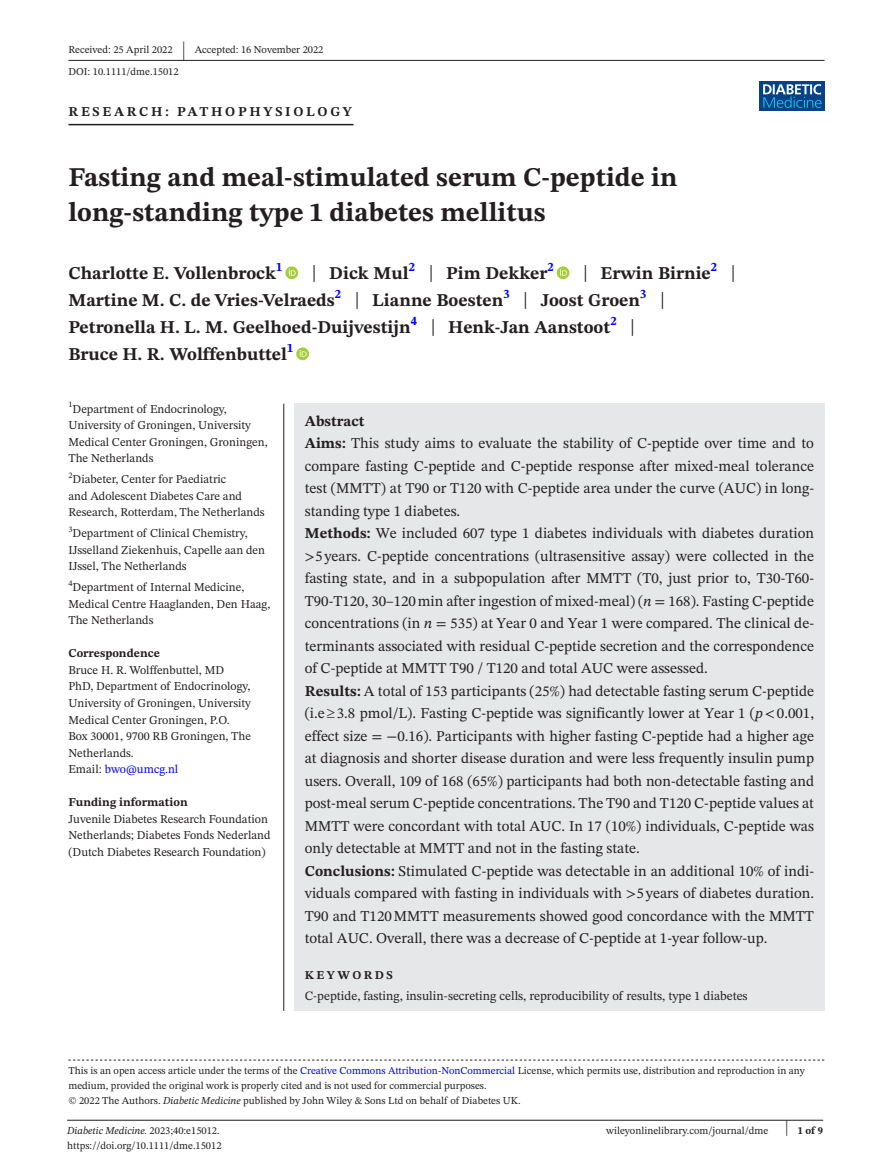
<style>
.page{position:relative;width:893px;height:1174px;background:#fff}
.page>*{position:absolute;margin:0;border:0;box-sizing:border-box;transform-origin:0 0}
.t1{font:700 27px/34.5px "STIX Two Text";color:#231f20}
.t2{font:25.65px "STIX Two Text";color:#231f20;scale:.49 1}
.t3{font:700 18px/27px "STIX Two Text";color:#231f20}
.t4{font:15px/22.5px "STIX Two Text";color:#231f20}
.t5{font:700 13.5px "STIX Two Text";letter-spacing:.2em;color:#231f20}
.t6{font:12.75px "STIX Two Text";color:#231f20}
.t7{font:12px/16.5px "STIX Two Text";color:#231f20}
.t8{font:700 12px "STIX Two Text";color:#231f20}
.t9{font:700 12px "STIX Two Text";letter-spacing:.2em;color:#231f20}
.t10{font:10.5px/15px "STIX Two Text";color:#231f20}
.t11{font:italic 10.5px "STIX Two Text";color:#231f20}
.t12{font:700 10.5px "STIX Two Text";color:#231f20}
.s1{font-weight:400;font-size:23.4px}
.s2{color:#00f}
.s3{font-weight:700}
.s4{font-family:"STIX"}
.s5{font-style:italic}
.s6{font-style:normal}
.s7{font-weight:400;font-size:22.2px}
</style>
<div class="page">
<hr style="left:67px;top:1119px;width:756px;height:1px;background:#231f20">
<div style="left:759px;top:81px;width:65px;height:30px;background:#054286"></div>
<svg style="left:763px;top:84px;width:59px;height:24px"></svg>
<hr style="left:68px;top:60px;width:756px;height:1px;background:#231f20">
<hr style="left:68px;top:124px;width:286px;height:1px;background:#231f20">
<svg style="left:285px;top:266px;width:13px;height:13px"></svg>
<svg style="left:289px;top:269px;width:7px;height:7px"></svg>
<div style="left:557px;top:266px;width:12px;height:13px;background:#a5cd39;border-radius:50%"></div>
<svg style="left:560px;top:269px;width:7px;height:7px"></svg>
<svg style="left:296px;top:347px;width:13px;height:13px"></svg>
<svg style="left:300px;top:350px;width:7px;height:7px"></svg>
<svg style="left:68px;top:1059px;width:756px;height:1px"></svg>
<div style="left:294px;top:404px;width:530px;height:607px;background:#e6e7e9"></div>
<hr style="left:283px;top:404px;width:1px;height:607px;background:#231f20">
<p class="t10" style="left:68px;top:42px;width:106px">Received: 25 April 2022</p>
<h2 class="t2" style="left:182px;top:32px;width:8px">|</h2>
<p class="t10" style="left:195px;top:42px;width:130px">Accepted: 16 November 2022</p>
<p class="t10" style="left:68px;top:64px;width:112px">DOI: 10.1111/dme.15012</p>
<p class="t5" style="left:68px;top:101px;width:285px">RESEARCH: PATHOPHYSIOLOGY</p>
<h1 class="t1" style="left:68px;top:161px;width:610px">Fasting and meal-stimulated serum C-peptide in long-standing type 1 diabetes mellitus</h1>
<p class="t3" style="left:68px;top:260px;width:215px">Charlotte E. Vollenbrock<sup>1</sup></p>
<p class="t3" style="left:312px;top:260px;width:243px"><span class="s1">|</span> Dick Mul<sup>2</sup> <span class="s1">|</span> Pim Dekker<sup>2</sup></p>
<p class="t3" style="left:68px;top:260px;width:669px;text-indent:515px"><span class="s1">|</span> Erwin Birnie<sup>2</sup> <span class="s1">| </span>Martine M. C. de Vries-Velraeds<sup>2</sup> <span class="s1">|</span> Lianne Boesten<sup>3</sup> <span class="s1">|</span> Joost Groen<sup>3</sup> <span class="s1">| </span>Petronella H. L. M. Geelhoed-Duijvestijn<sup>4</sup> <span class="s1">|</span> Henk-Jan Aanstoot<sup>2</sup> <span class="s1">|<br></span>Bruce H. R. Wolffenbuttel<sup>1</sup></p>
<p class="t7" style="left:68px;top:400px;width:201px"><sup>1</sup>Department of Endocrinology,<br>University of Groningen, University<br>Medical Center Groningen, Groningen,<br>The Netherlands</p>
<p class="t7" style="left:68px;top:471px;width:198px"><sup>2</sup>Diabeter, Center for Paediatric<br>and Adolescent Diabetes Care and<br>Research, Rotterdam, The Netherlands</p>
<p class="t7" style="left:68px;top:525px;width:198px"><sup>3</sup>Department of Clinical Chemistry,<br>IJsselland Ziekenhuis, Capelle aan den<br>IJssel, The Netherlands</p>
<p class="t7" style="left:68px;top:579px;width:203px"><sup>4</sup>Department of Internal Medicine,<br>Medical Centre Haaglanden, Den Haag,<br>The Netherlands</p>
<p class="t8" style="left:68px;top:645px;width:93px">Correspondence</p>
<p class="t7" style="left:68px;top:661px;width:184px">Bruce H. R. Wolffenbuttel, MD<br>PhD, Department of Endocrinology,<br>University of Groningen, University<br>Medical Center Groningen, P.O.<br>Box 30001, 9700 RB Groningen, The<br>Netherlands.<br>Email: <span class="s2">bwo@umcg.nl</span></p>
<p class="t8" style="left:68px;top:793px;width:121px">Funding information</p>
<p class="t7" style="left:68px;top:810px;width:204px">Juvenile Diabetes Research Foundation<br>Netherlands; Diabetes Fonds Nederland (Dutch Diabetes Research Foundation)</p>
<p class="t4" style="left:305px;top:409px;width:511px"><span class="s3">Abstract<br>Aims:</span> This study aims to evaluate the stability of C-peptide over time and to compare fasting C-peptide and C-peptide response after mixed-meal tolerance test (MMTT) at T90 or T120 with C-peptide area under the curve (AUC) in long&shy;standing type 1 diabetes.<br><span class="s3">Methods:</span> We included 607 type 1 diabetes individuals with diabetes duration <span class="s4">&gt;</span>5 years. C-peptide concentrations (ultrasensitive assay) were collected in the fasting state, and in a subpopulation after MMTT (T0, just prior to, T30-T60- T90-T120, 30–120min after ingestion of mixed-meal) (<span class="s5">n</span> <span class="s4">=</span> 168). Fasting C-peptide concentrations (in <span class="s5">n</span> <span class="s4">=</span> 535) at Year 0 and Year 1 were compared. The clinical de&shy;terminants associated with residual C-peptide secretion and the correspondence of C-peptide at MMTT T90 / T120 and total AUC were assessed.<br><span class="s3">Results:</span> A total of 153 participants (25%) had detectable fasting serum C-peptide (i.e≥3.8 pmol/L). Fasting C-peptide was significantly lower at Year 1 (<span class="s5">p</span><span class="s4">&lt;</span>0.001, effect size <span class="s4">=</span> −0.16). Participants with higher fasting C-peptide had a higher age at diagnosis and shorter disease duration and were less frequently insulin pump users. Overall, 109 of 168 (65%) participants had both non-detectable fasting and post-meal serum C-peptide concentrations. The T90 and T120 C-peptide values at MMTT were concordant with total AUC. In 17 (10%) individuals, C-peptide was only detectable at MMTT and not in the fasting state.<br><span class="s3">Conclusions:</span> Stimulated C-peptide was detectable in an additional 10% of indi&shy;viduals compared with fasting in individuals with <span class="s4">&gt;</span>5 years of diabetes duration.<br>T90 and T120MMTT measurements showed good concordance with the MMTT total AUC. Overall, there was a decrease of C-peptide at 1-year follow-up.</p>
<p class="t9" style="left:305px;top:966px;width:90px">KEYWORDS</p>
<p class="t6" style="left:305px;top:987px;width:444px">C-peptide, fasting, insulin-secreting cells, reproducibility of results, type 1 diabetes</p>
<p class="t10" style="left:68px;top:1063px;width:738px">This is an open access article under the terms of the <span class="s2">Creative Commons Attribution-NonCommercial</span> License, which permits use, distribution and reproduction in any medium, provided the original work is properly cited and is not used for commercial purposes.<br>© 2022 The Authors. <span class="s5">Diabetic Medicine</span> published by John Wiley &amp; Sons Ltd on behalf of Diabetes UK.</p>
<p class="t11" style="left:67px;top:1123px;width:154px">Diabetic Medicine. <span class="s6">2023;40:e15012.</span></p>
<p class="t12" style="left:785px;top:1123px;width:39px"><span class="s7">|</span> 1 of 9</p>
<p class="t10" style="left:67px;top:1138px;width:156px">https://doi.org/10.1111/dme.15012</p>
<p class="t10" style="left:606px;top:1123px;width:164px">wileyonlinelibrary.com/journal/dme</p>
</div>
